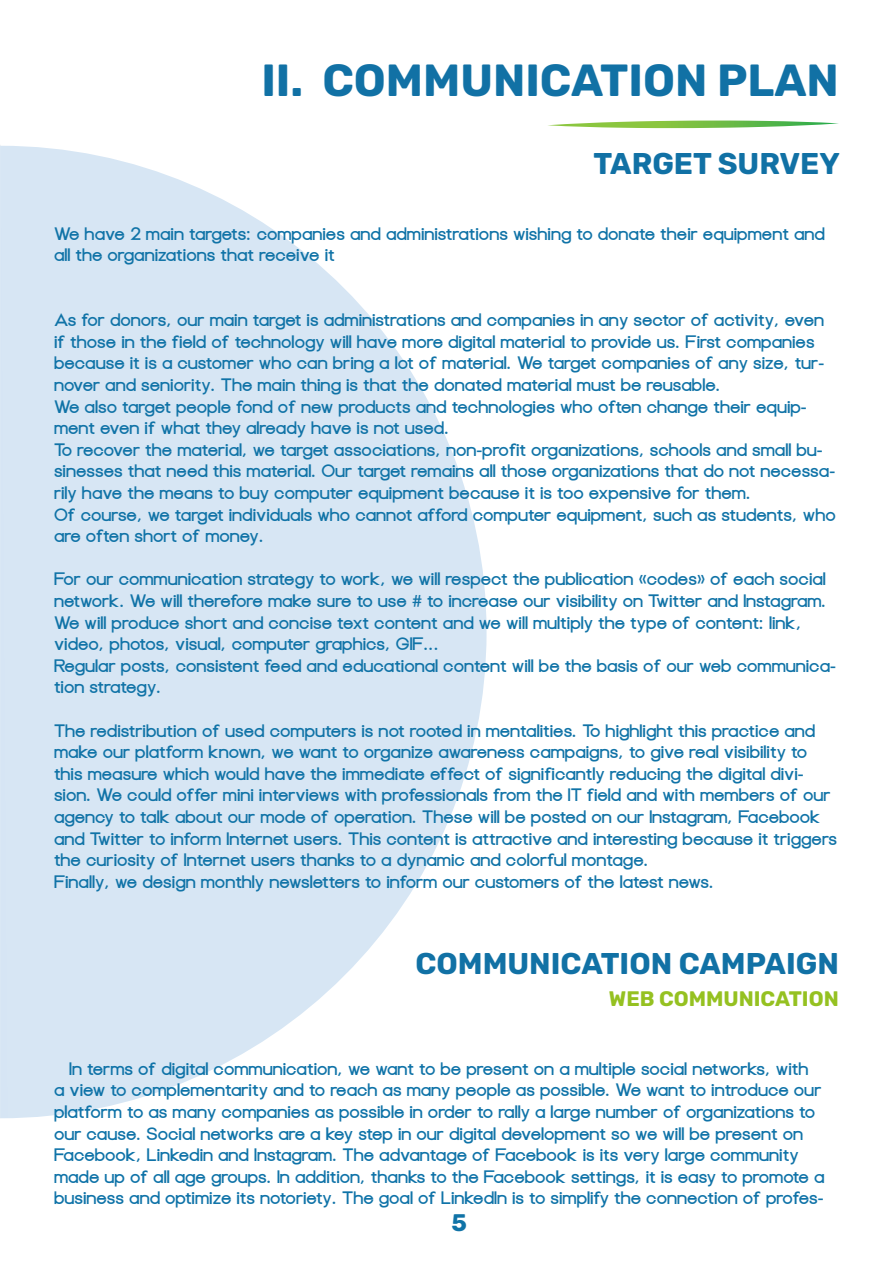
<style>
.page{position:relative;width:893px;height:1263px;background:#fff}
.page>*{position:absolute;margin:0;border:0;box-sizing:border-box;transform-origin:0 0}
.t1{font:300 45px "Rubik";color:#1171a5}
.t2{font:300 30px "Rubik";color:#1171a5}
.t3{font:300 24px "Rubik";color:#1073a7}
.t4{font:300 21px "Rubik";color:#95c121}
.t5{font:700 18px/21.6px "Focus Grotesk";color:#1073a7}
.t6{font:700 18px/21.6px "Focus Grotesk";color:#0f73a8}
</style>
<div class="page">
<svg style="left:0;top:146px;width:487px;height:972px"></svg>
<svg style="left:548px;top:121px;width:291px;height:7px"></svg>
<p class="t1" style="left:261px;top:55px;width:579px">II. COMMUNICATION PLAN</p>
<p class="t2" style="left:593px;top:147px;width:248px">TARGET SURVEY</p>
<p class="t5" style="left:54px;top:223px;width:772px">We have 2 main targets: companies and administrations wishing to donate their equipment and all the organizations that receive it</p>
<p class="t5" style="left:54px;top:310px;width:772px">As for donors, our main target is administrations and companies in any sector of activity, even if those in the field of technology will have more digital material to provide us. First companies because it is a customer who can bring a lot of material. We target companies of any size, tur&shy;nover and seniority. The main thing is that the donated material must be reusable.</p>
<p class="t5" style="left:54px;top:396px;width:754px">We also target people fond of new products and technologies who often change their equip&shy;ment even if what they already have is not used.</p>
<p class="t5" style="left:54px;top:439px;width:783px">To recover the material, we target associations, non-profit organizations, schools and small bu&shy;sinesses that need this material. Our target remains all those organizations that do not necessa&shy;rily have the means to buy computer equipment because it is too expensive for them.</p>
<p class="t5" style="left:54px;top:504px;width:783px">Of course, we target individuals who cannot afford computer equipment, such as students, who are often short of money.</p>
<p class="t5" style="left:54px;top:569px;width:774px">For our communication strategy to work, we will respect the publication «codes» of each social network. We will therefore make sure to use # to increase our visibility on Twitter and Instagram.<br>We will produce short and concise text content and we will multiply the type of content: link, video, photos, visual, computer graphics, GIF...</p>
<p class="t5" style="left:54px;top:655px;width:783px">Regular posts, consistent feed and educational content will be the basis of our web communica&shy;tion strategy.</p>
<p class="t5" style="left:54px;top:720px;width:785px">The redistribution of used computers is not rooted in mentalities. To highlight this practice and make our platform known, we want to organize awareness campaigns, to give real visibility to this measure which would have the immediate effect of significantly reducing the digital divi&shy;sion. We could offer mini interviews with professionals from the IT field and with members of our agency to talk about our mode of operation. These will be posted on our Instagram, Facebook and Twitter to inform Internet users. This content is attractive and interesting because it triggers the curiosity of Internet users thanks to a dynamic and colorful montage.</p>
<p class="t5" style="left:54px;top:871px;width:662px">Finally, we design monthly newsletters to inform our customers of the latest news.</p>
<p class="t2" style="left:415px;top:947px;width:425px">COMMUNICATION CAMPAIGN</p>
<p class="t4" style="left:609px;top:987px;width:231px">WEB COMMUNICATION</p>
<p class="t6" style="left:54px;top:1058px;width:772px;text-indent:15px">In terms of digital communication, we want to be present on a multiple social networks, with<br>a view to complementarity and to reach as many people as possible. We want to introduce our platform to as many companies as possible in order to rally a large number of organizations to our cause. Social networks are a key step in our digital development so we will be present on Facebook, Linkedin and Instagram. The advantage of Facebook is its very large community made up of all age groups. In addition, thanks to the Facebook settings, it is easy to promote a business and optimize its notoriety. The goal of LinkedIn is to simplify the connection of profes-</p>
<p class="t3" style="left:452px;top:1210px;width:17px">5</p>
</div>
